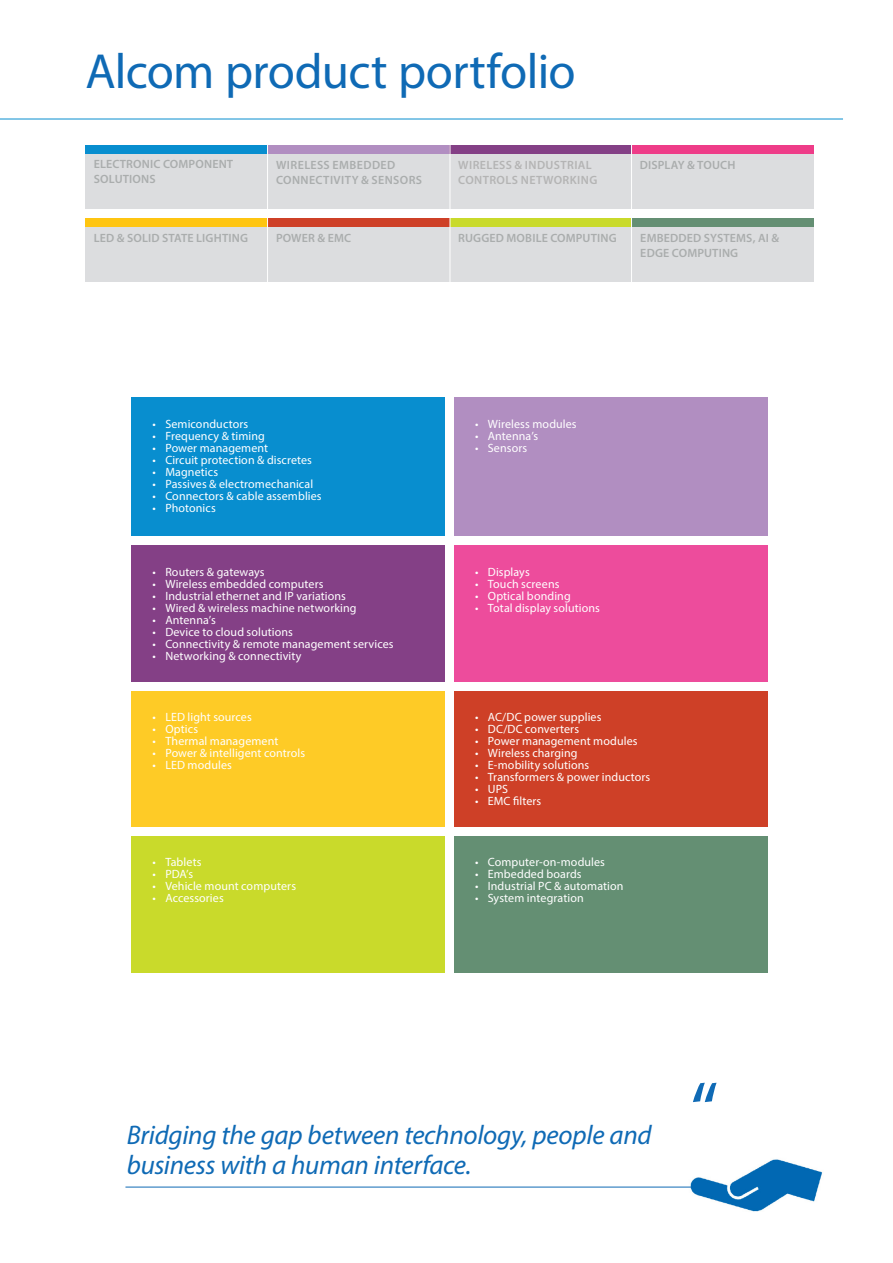
<style>
.page{position:relative;width:893px;height:1263px;background:#fff}
.page>*{position:absolute;margin:0;border:0;box-sizing:border-box;transform-origin:0 0}
.t1{font:79.5px "Myriad Pro";color:#0f6ab5}
.Titles{font:49.5px "Myriad Pro";letter-spacing:-.01em;color:#0f6ab5}
.t2{font:italic 27px/30px "Myriad Pro";letter-spacing:-.01em;color:#0f6ab5}
.t3{font:12px "Myriad Pro";letter-spacing:.01em;color:#fff}
.t4{font:600 12px/15px "Myriad Pro";letter-spacing:.015em;color:#aaadad}
.t5{font:600 12px/15px "Myriad Pro";letter-spacing:.035em;color:#b4b4b4}
.t6{font:600 12px/15px "Myriad Pro";letter-spacing:.035em;color:#aaadad}
</style>
<div class="page">
<hr style="left:0;top:119px;width:843px;height:1px;background:#088ecf">
<div style="left:85px;top:145px;width:183px;height:64px;background:#dcdddf"></div>
<div style="left:268px;top:145px;width:182px;height:64px;background:#dcdddf"></div>
<div style="left:632px;top:145px;width:182px;height:64px;background:#dcdddf"></div>
<div style="left:85px;top:218px;width:183px;height:64px;background:#dcdddf"></div>
<div style="left:450px;top:218px;width:182px;height:64px;background:#dcdddf"></div>
<div style="left:268px;top:218px;width:182px;height:64px;background:#dcdddf"></div>
<div style="left:85px;top:145px;width:183px;height:8px;background:#088ecf"></div>
<div style="left:268px;top:145px;width:182px;height:8px;background:#b18ec1"></div>
<div style="left:632px;top:145px;width:182px;height:8px;background:#ee3c88"></div>
<div style="left:85px;top:218px;width:183px;height:9px;background:#fec511"></div>
<div style="left:450px;top:218px;width:182px;height:9px;background:#c9da2b"></div>
<div style="left:268px;top:218px;width:182px;height:9px;background:#ce4027"></div>
<div style="left:632px;top:218px;width:182px;height:64px;background:#dcdddf"></div>
<div style="left:632px;top:218px;width:182px;height:9px;background:#648f73"></div>
<div style="left:450px;top:145px;width:182px;height:64px;background:#dcdddf"></div>
<div style="left:450px;top:145px;width:182px;height:8px;background:#844086"></div>
<div style="left:131px;top:398px;width:314px;height:138px;background:#088ecf"></div>
<div style="left:454px;top:398px;width:314px;height:138px;background:#b18ec1"></div>
<div style="left:131px;top:545px;width:314px;height:137px;background:#844086"></div>
<div style="left:454px;top:545px;width:314px;height:137px;background:#ed4c9c"></div>
<div style="left:131px;top:691px;width:314px;height:136px;background:#fecb26"></div>
<div style="left:454px;top:691px;width:314px;height:136px;background:#ce4027"></div>
<div style="left:131px;top:836px;width:314px;height:136px;background:#c9da2b"></div>
<div style="left:454px;top:836px;width:314px;height:136px;background:#648f73"></div>
<hr style="left:267px;top:143px;width:1px;height:147px;background:#fff">
<hr style="left:450px;top:140px;width:1px;height:147px;background:#fff">
<hr style="left:631px;top:140px;width:1px;height:147px;background:#fff">
<img style="left:678px;top:1159px;width:144px;height:53px">
<hr style="left:125px;top:1187px;width:566px;height:1px;background:#0f6ab5">
<p class="Titles" style="left:85px;top:41px;width:492px">Alcom product portfolio</p>
<p class="t4" style="left:94px;top:157px;width:141px">ELECTRONIC COMPONENT<br>SOLUTIONS</p>
<p class="t6" style="left:276px;top:157px;width:147px">WIRELESS EMBEDDED<br>CONNECTIVITY &amp; SENSORS</p>
<p class="t4" style="left:640px;top:157px;width:97px">DISPLAY &amp; TOUCH</p>
<p class="t5" style="left:458px;top:157px;width:141px">WIRELESS &amp; INDUSTRIAL<br>CONTROLS NETWORKING</p>
<p class="t4" style="left:94px;top:230px;width:156px">LED &amp; SOLID STATE LIGHTING</p>
<p class="t4" style="left:276px;top:230px;width:77px">POWER &amp; EMC</p>
<p class="t4" style="left:458px;top:230px;width:160px">RUGGED MOBILE COMPUTING</p>
<p class="t4" style="left:640px;top:230px;width:140px">EMBEDDED SYSTEMS, AI &amp;<br>EDGE COMPUTING</p>
<p class="t3" style="left:153px;top:416px;width:97px">• Semiconductors</p>
<p class="t3" style="left:153px;top:428px;width:114px">• Frequency &amp; timing</p>
<p class="t3" style="left:153px;top:440px;width:117px">• Power management</p>
<p class="t3" style="left:153px;top:452px;width:161px">• Circuit protection &amp; discretes</p>
<p class="t3" style="left:153px;top:464px;width:67px">• Magnetics</p>
<p class="t3" style="left:153px;top:476px;width:162px">• Passives &amp; electromechanical</p>
<p class="t3" style="left:153px;top:488px;width:171px">• Connectors &amp; cable assemblies</p>
<p class="t3" style="left:153px;top:500px;width:65px">• Photonics</p>
<p class="t3" style="left:153px;top:564px;width:113px">• Routers &amp; gateways</p>
<p class="t3" style="left:153px;top:576px;width:172px">• Wireless embedded computers</p>
<p class="t3" style="left:153px;top:588px;width:195px">• Industrial ethernet and IP variations</p>
<p class="t3" style="left:153px;top:600px;width:205px">• Wired &amp; wireless machine networking</p>
<p class="t3" style="left:153px;top:612px;width:65px">• Antenna’s</p>
<p class="t3" style="left:153px;top:624px;width:142px">• Device to cloud solutions</p>
<p class="t3" style="left:153px;top:636px;width:242px">• Connectivity &amp; remote management services</p>
<p class="t3" style="left:153px;top:648px;width:150px">• Networking &amp; connectivity</p>
<p class="t3" style="left:153px;top:710px;width:101px">• LED light sources</p>
<p class="t3" style="left:153px;top:722px;width:47px">• Optics</p>
<p class="t3" style="left:153px;top:734px;width:127px">• Thermal management</p>
<p class="t3" style="left:153px;top:746px;width:154px">• Power &amp; intelligent controls</p>
<p class="t3" style="left:153px;top:758px;width:81px">• LED modules</p>
<p class="t3" style="left:153px;top:854px;width:50px">• Tablets</p>
<p class="t3" style="left:153px;top:866px;width:42px">• PDA’s</p>
<p class="t3" style="left:153px;top:878px;width:145px">• Vehicle mount computers</p>
<p class="t3" style="left:153px;top:890px;width:73px">• Accessories</p>
<p class="t3" style="left:475px;top:416px;width:103px">• Wireless modules</p>
<p class="t3" style="left:475px;top:428px;width:65px">• Antenna’s</p>
<p class="t3" style="left:475px;top:440px;width:54px">• Sensors</p>
<p class="t3" style="left:475px;top:564px;width:56px">• Displays</p>
<p class="t3" style="left:475px;top:576px;width:86px">• Touch screens</p>
<p class="t3" style="left:475px;top:588px;width:97px">• Optical bonding</p>
<p class="t3" style="left:475px;top:600px;width:126px">• Total display solutions</p>
<p class="t3" style="left:475px;top:710px;width:128px">• AC/DC power supplies</p>
<p class="t3" style="left:475px;top:722px;width:106px">• DC/DC converters</p>
<p class="t3" style="left:475px;top:734px;width:164px">• Power management modules</p>
<p class="t3" style="left:475px;top:746px;width:104px">• Wireless charging</p>
<p class="t3" style="left:475px;top:758px;width:116px">• E-mobility solutions</p>
<p class="t3" style="left:475px;top:770px;width:177px">• Transformers &amp; power inductors</p>
<p class="t3" style="left:475px;top:782px;width:34px">• UPS</p>
<p class="t3" style="left:475px;top:794px;width:68px">• EMC filters</p>
<p class="t3" style="left:475px;top:854px;width:131px">• Computer-on-modules</p>
<p class="t3" style="left:475px;top:866px;width:108px">• Embedded boards</p>
<p class="t3" style="left:475px;top:878px;width:150px">• Industrial PC &amp; automation</p>
<p class="t3" style="left:475px;top:890px;width:110px">• System integration</p>
<p class="t2" style="left:127px;top:1119px;width:526px">Bridging the gap between technology, people and business with a human interface.</p>
<p class="t1" style="left:690px;top:1061px;width:30px">“</p>
</div>
